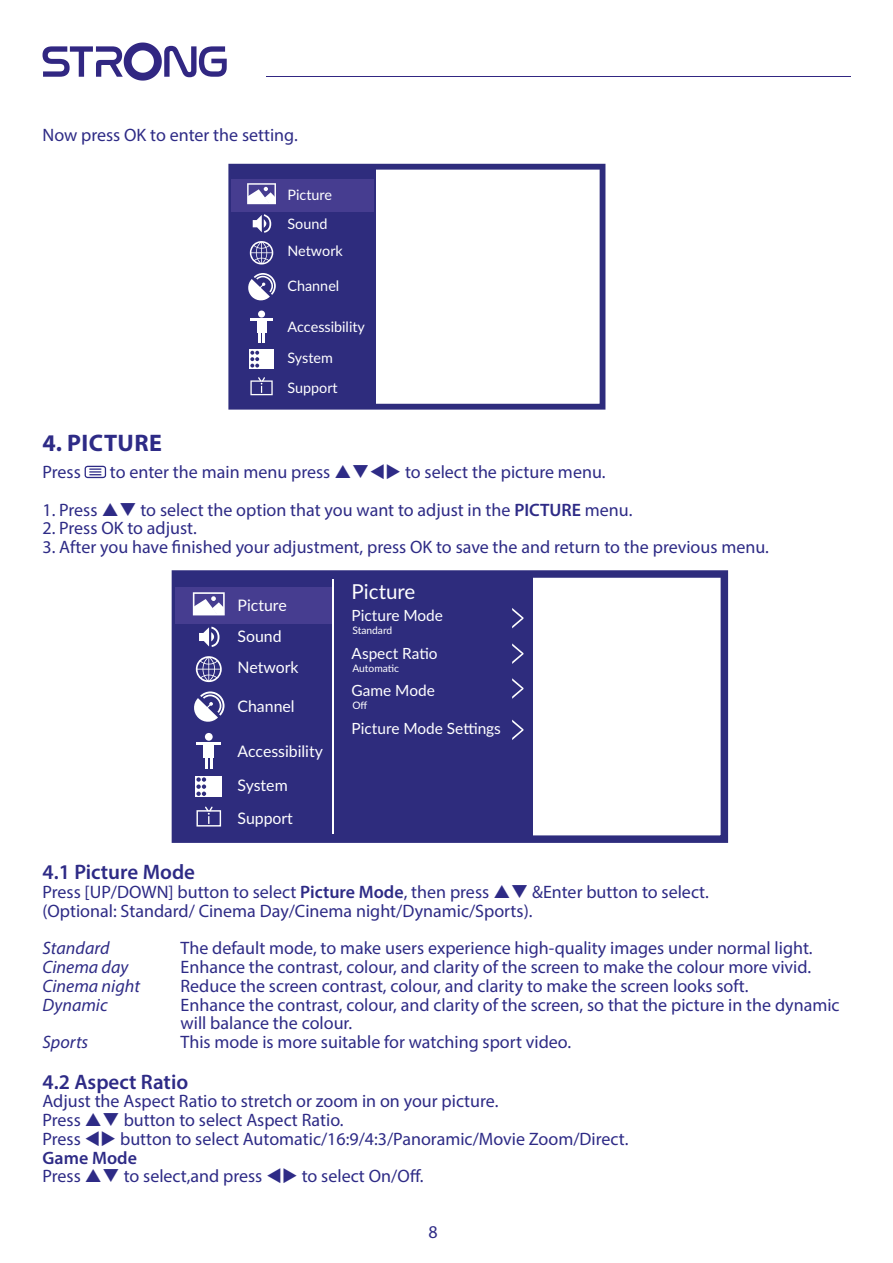
<style>
.page{position:relative;width:893px;height:1263px;background:#fff}
.page>*{position:absolute;margin:0;border:0;box-sizing:border-box;transform-origin:0 0}
.t1{font:700 24px "Myriad Pro";letter-spacing:.02em;color:#2e2b86}
.t2{font:600 21px "Myriad Pro";color:#2e2b86}
.t3{font:20.55px "Lato";color:#fff}
.t4{font:18px/18.8px "Myriad Pro";color:#2e2b86}
.t5{font:italic 18px "Myriad Pro";color:#2e2b86}
.t6{font:15.9px/33.5px "Lato";color:#fff}
.t7{font:15.45px "Lato";color:#fff}
.t8{font:14.4px/28px "Lato";color:#fff}
.t9{font:10.2px "Lato";color:#fff}
.s1{font-weight:600}
</style>
<div class="page">
<hr style="left:266px;top:76px;width:584px;height:1px;background:#312782">
<svg style="left:43px;top:43px;width:184px;height:38px"></svg>
<svg style="left:85px;top:466px;width:21px;height:12px"></svg>
<svg style="left:228px;top:164px;width:377px;height:246px"></svg>
<div style="left:231px;top:168px;width:145px;height:237px;background:#2e2c7d"></div>
<div style="left:231px;top:179px;width:143px;height:33px;background:#463d90"></div>
<svg style="left:250px;top:241px;width:23px;height:23px"></svg>
<svg style="left:253px;top:214px;width:18px;height:19px"></svg>
<svg style="left:247px;top:183px;width:29px;height:21px"></svg>
<svg style="left:248px;top:273px;width:28px;height:28px"></svg>
<div style="left:258px;top:310px;width:7px;height:8px;background:#fff;border-radius:50%"></div>
<hr style="left:250px;top:319px;width:23px;height:2px;background:#fff">
<svg style="left:258px;top:333px;width:7px;height:10px"></svg>
<div style="left:257px;top:321px;width:9px;height:12px;background:#fff"></div>
<div style="left:249px;top:350px;width:25px;height:6px;background:#fff"></div>
<div style="left:249px;top:356px;width:25px;height:6px;background:#fff"></div>
<div style="left:249px;top:362px;width:25px;height:7px;background:#fff"></div>
<svg style="left:250px;top:351px;width:9px;height:17px"></svg>
<svg style="left:250px;top:377px;width:23px;height:18px"></svg>
<svg style="left:172px;top:570px;width:556px;height:273px"></svg>
<div style="left:175px;top:576px;width:160px;height:262px;background:#2e2c7d"></div>
<div style="left:333px;top:576px;width:200px;height:262px;background:#2e2c7d"></div>
<div style="left:175px;top:587px;width:158px;height:36px;background:#463d90"></div>
<svg style="left:512px;top:608px;width:11px;height:20px"></svg>
<svg style="left:512px;top:643px;width:11px;height:21px"></svg>
<svg style="left:512px;top:678px;width:11px;height:21px"></svg>
<svg style="left:512px;top:720px;width:11px;height:20px"></svg>
<svg style="left:196px;top:656px;width:26px;height:26px"></svg>
<svg style="left:199px;top:627px;width:21px;height:20px"></svg>
<svg style="left:193px;top:592px;width:32px;height:23px"></svg>
<svg style="left:194px;top:691px;width:30px;height:31px"></svg>
<div style="left:205px;top:733px;width:8px;height:8px;background:#fff;border-radius:50%"></div>
<hr style="left:196px;top:742px;width:25px;height:2px;background:#fff">
<svg style="left:205px;top:758px;width:8px;height:11px"></svg>
<div style="left:204px;top:744px;width:10px;height:14px;background:#fff"></div>
<div style="left:195px;top:776px;width:27px;height:7px;background:#fff"></div>
<div style="left:195px;top:783px;width:27px;height:7px;background:#fff"></div>
<div style="left:195px;top:790px;width:27px;height:7px;background:#fff"></div>
<svg style="left:196px;top:777px;width:10px;height:19px"></svg>
<svg style="left:196px;top:806px;width:25px;height:20px"></svg>
<hr style="left:332px;top:580px;width:2px;height:254px;background:#fff">
<p class="t4" style="left:43px;top:125px;width:257px">Now press OK to enter the setting.</p>
<p class="t8" style="left:288px;top:180px;width:57px">Picture<br>Sound<br>Network</p>
<p class="t8" style="left:288px;top:271px;width:53px">Channel</p>
<p class="t8" style="left:288px;top:311px;width:79px;line-height:30.3px">Accessibility<br>System<br>Support</p>
<h1 class="t1" style="left:43px;top:427px;width:121px">4. PICTURE</h1>
<p class="t4" style="left:43px;top:462px;width:40px">Press</p>
<p class="t4" style="left:110px;top:462px;width:497px">to enter the main menu press ❑▼◆ to select the picture menu.</p>
<p class="t4" style="left:43px;top:500px;width:591px">1. Press ❑ to select the option that you want to adjust in the <span class="s1">PICTURE</span> menu.</p>
<p class="t4" style="left:43px;top:519px;width:156px">2. Press OK to adjust.</p>
<p class="t4" style="left:43px;top:537px;width:728px">3. After you have finished your adjustment, press OK to save the and return to the previous menu.</p>
<p class="t6" style="left:237px;top:588px;width:51px">Picture</p>
<p class="t6" style="left:237px;top:621px;width:63px;line-height:30.5px">Sound<br>Network</p>
<p class="t6" style="left:237px;top:689px;width:59px">Channel</p>
<p class="t6" style="left:237px;top:733px;width:87px">Accessibility<br>System<br>Support</p>
<p class="t3" style="left:352px;top:577px;width:65px">Picture</p>
<p class="t7" style="left:352px;top:604px;width:93px">Picture Mode</p>
<p class="t9" style="left:352px;top:623px;width:42px">Standard</p>
<p class="t7" style="left:352px;top:642px;width:88px">Aspect Ra o</p>
<p class="t9" style="left:352px;top:661px;width:48px">Automa c</p>
<p class="t7" style="left:352px;top:679px;width:85px">Game Mode</p>
<p class="t7" style="left:352px;top:717px;width:151px">Picture Mode Se ngs</p>
<p class="t9" style="left:352px;top:698px;width:17px">Off</p>
<p class="t2" style="left:43px;top:859px;width:154px">4.1 Picture Mode</p>
<p class="t4" style="left:43px;top:882px;width:668px">Press [UP/DOWN] button to select <span class="s1">Picture Mode</span>, then press ❑ &amp;Enter button to select. (Optional: Standard/ Cinema Day/Cinema night/Dynamic/Sports).</p>
<p class="t5" style="left:43px;top:937px;width:68px">Standard</p>
<p class="t4" style="left:181px;top:939px;width:634px">The default mode, to make users experience high-quality images under normal light.</p>
<p class="t5" style="left:43px;top:956px;width:87px">Cinema day</p>
<p class="t4" style="left:181px;top:957px;width:632px">Enhance the contrast, colour, and clarity of the screen to make the colour more vivid.</p>
<p class="t5" style="left:43px;top:975px;width:99px">Cinema night</p>
<p class="t4" style="left:181px;top:976px;width:569px">Reduce the screen contrast, colour, and clarity to make the screen looks soft.</p>
<p class="t5" style="left:43px;top:993px;width:67px">Dynamic</p>
<p class="t4" style="left:181px;top:995px;width:661px">Enhance the contrast, colour, and clarity of the screen, so that the picture in the dynamic will balance the colour.</p>
<p class="t5" style="left:43px;top:1031px;width:47px">Sports</p>
<p class="t4" style="left:181px;top:1032px;width:392px">This mode is more suitable for watching sport video.</p>
<p class="t2" style="left:43px;top:1068px;width:147px">4.2 Aspect Ratio</p>
<p class="t4" style="left:43px;top:1092px;width:587px">Adjust the Aspect Ratio to stretch or zoom in on your picture.<br>Press ❑ button to select Aspect Ratio.<br>Press ▼◆ button to select Automatic/16:9/4:3/Panoramic/Movie Zoom/Direct.<br><span class="s1">Game Mode<br></span>Press ❑ to select,and press ▼◆ to select On/Off.</p>
<p class="t4" style="left:428px;top:1222px;width:11px">8</p>
</div>
